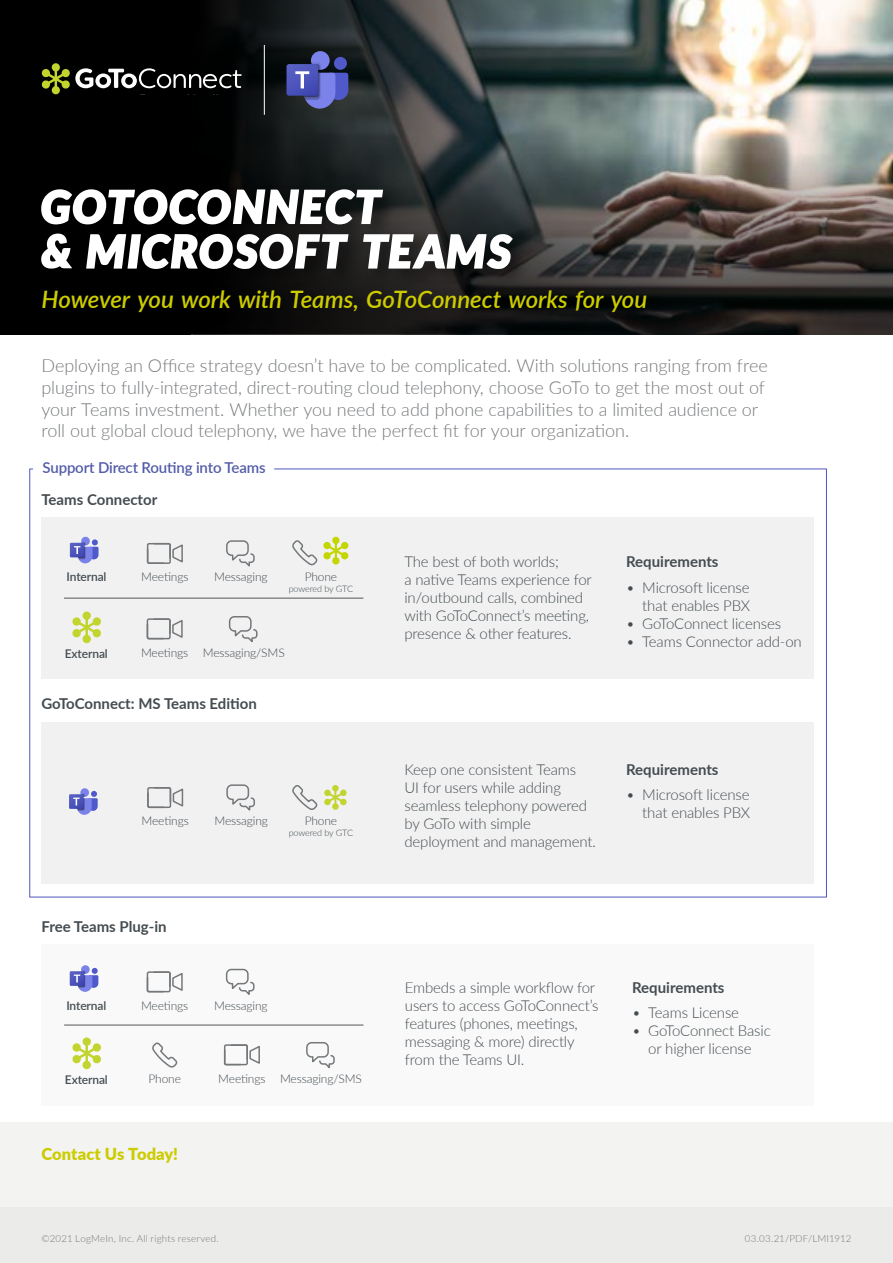
<style>
.page{position:relative;width:893px;height:1263px;background:#fff}
.page>*{position:absolute;margin:0;border:0;box-sizing:border-box;transform-origin:0 0}
.t1{font:800 59.85px/44.5px "Kick Some";letter-spacing:.02em;color:#fff}
.t2{font:italic 600 24px "Lato";letter-spacing:-.005em;color:#cc0}
.t3{font:300 18px/21.6px "Lato";letter-spacing:-.005em;color:#75787b}
.t4{font:900 16.5px "Lato";letter-spacing:.005em;color:#cc0}
.t5{font:300 15px/18px "Lato";letter-spacing:-.01em;color:#444c51}
.t6{font:700 15px "Lato";color:#444c51}
.t7{font:600 15px "Lato";letter-spacing:-.01em;color:#525ba9}
.t8{font:300 12px "Lato";letter-spacing:-.01em;color:#444c51}
.t9{font:600 12px "Lato";letter-spacing:-.01em;color:#444c51}
.t10{font:300 9.75px "Lato";letter-spacing:.02em;color:#75787b}
.t11{font:300 9px "Lato";letter-spacing:-.015em;color:#444c51}
</style>
<div class="page">
<div style="left:0;top:0;width:191px;height:334px;background:#000"></div>
<img style="left:689px;top:0;width:204px;height:154px">
<svg style="left:191px;top:0;width:498px;height:154px;background:#3a4344"></svg>
<svg style="left:191px;top:154px;width:702px;height:180px;background:#474441"></svg>
<div style="left:0;top:1122px;width:893px;height:141px;background:#f3f3f2"></div>
<svg style="left:41px;top:63px;width:200px;height:32px"></svg>
<div style="left:39px;top:183px;width:493px;height:105px;background:#000;opacity:.5"></div>
<div style="left:33px;top:281px;width:631px;height:47px;background:#000;opacity:.5"></div>
<hr style="left:264px;top:45px;width:1px;height:70px;background:#fff">
<div style="left:334px;top:57px;width:13px;height:13px;background:#5059c9;border-radius:50%"></div>
<div style="left:311px;top:51px;width:19px;height:19px;background:#7b83eb;border-radius:50%"></div>
<div style="left:286px;top:64px;width:32px;height:32px;background:#5159bf;border-radius:3px"></div>
<svg style="left:295px;top:63px;width:53px;height:46px"></svg>
<div style="left:42px;top:944px;width:772px;height:162px;background:#f9f9f9"></div>
<svg style="left:72px;top:1037px;width:29px;height:32px"></svg>
<div style="left:81px;top:965px;width:9px;height:9px;background:#7b83eb;border-radius:50%"></div>
<div style="left:70px;top:971px;width:14px;height:15px;background:#5159bf"></div>
<svg style="left:74px;top:968px;width:24px;height:24px"></svg>
<svg style="left:146px;top:971px;width:37px;height:22px"></svg>
<svg style="left:225px;top:968px;width:30px;height:27px"></svg>
<svg style="left:223px;top:1044px;width:37px;height:22px"></svg>
<svg style="left:306px;top:1042px;width:29px;height:27px"></svg>
<svg style="left:152px;top:1042px;width:26px;height:26px"></svg>
<hr style="left:64px;top:1025px;width:299px;height:1px;background:#53565a">
<div style="left:41px;top:517px;width:773px;height:162px;background:#f1f1f1"></div>
<div style="left:41px;top:722px;width:773px;height:162px;background:#f1f1f1"></div>
<svg style="left:72px;top:611px;width:29px;height:32px"></svg>
<svg style="left:81px;top:537px;width:9px;height:8px"></svg>
<div style="left:70px;top:543px;width:15px;height:14px;background:#5159bf"></div>
<svg style="left:74px;top:539px;width:25px;height:24px"></svg>
<svg style="left:146px;top:542px;width:37px;height:22px"></svg>
<svg style="left:226px;top:540px;width:29px;height:27px"></svg>
<svg style="left:146px;top:618px;width:37px;height:22px"></svg>
<svg style="left:228px;top:616px;width:30px;height:27px"></svg>
<div style="left:80px;top:788px;width:9px;height:9px;background:#7b83eb;border-radius:50%"></div>
<div style="left:69px;top:794px;width:15px;height:15px;background:#5159bf"></div>
<svg style="left:73px;top:791px;width:25px;height:24px"></svg>
<svg style="left:147px;top:787px;width:37px;height:22px"></svg>
<svg style="left:226px;top:784px;width:29px;height:27px"></svg>
<svg style="left:292px;top:785px;width:55px;height:25px"></svg>
<hr style="left:274px;top:469px;width:553px;height:1px;background:#4f57be">
<hr style="left:64px;top:598px;width:299px;height:1px;background:#53565a">
<hr style="left:826px;top:469px;width:1px;height:428px;background:#4f57be">
<hr style="left:30px;top:897px;width:797px;height:1px;background:#4f57be">
<hr style="left:30px;top:469px;width:1px;height:428px;background:#4f57be">
<svg style="left:292px;top:537px;width:56px;height:29px"></svg>
<h1 class="t1" style="left:42px;top:182px;width:472px">GOTOCONNECT<br>&amp; MICROSOFT TEAMS</h1>
<h2 class="t2" style="left:41px;top:282px;width:607px">However you work with Teams, GoToConnect works for you</h2>
<p class="t3" style="left:41px;top:355px;width:728px">Deploying an Office strategy doesn’t have to be complicated. With solutions ranging from free plugins to fully-integrated, direct-routing cloud telephony, choose GoTo to get the most out of your Teams investment. Whether you need to add phone capabilities to a limited audience or roll out global cloud telephony, we have the perfect fit for your organization.</p>
<p class="t7" style="left:43px;top:456px;width:225px">Support Direct Routing into Teams</p>
<p class="t6" style="left:41px;top:488px;width:117px">Teams Connector</p>
<p class="t9" style="left:67px;top:568px;width:41px">Internal</p>
<p class="t8" style="left:141px;top:568px;width:49px">Meetings</p>
<p class="t8" style="left:214px;top:568px;width:55px">Messaging</p>
<p class="t8" style="left:305px;top:568px;width:34px">Phone</p>
<p class="t11" style="left:289px;top:582px;width:66px">powered by GTC</p>
<p class="t9" style="left:65px;top:645px;width:44px">External</p>
<p class="t8" style="left:141px;top:644px;width:145px">Meetings Messaging/SMS</p>
<p class="t6" style="left:41px;top:693px;width:217px">GoToConnect: MS Teams Edition</p>
<p class="t8" style="left:142px;top:813px;width:49px">Meetings</p>
<p class="t8" style="left:215px;top:813px;width:55px">Messaging</p>
<p class="t8" style="left:305px;top:813px;width:34px">Phone</p>
<p class="t11" style="left:289px;top:827px;width:66px">powered by GTC</p>
<p class="t6" style="left:41px;top:916px;width:127px">Free Teams Plug-in</p>
<p class="t9" style="left:66px;top:996px;width:41px">Internal</p>
<p class="t9" style="left:65px;top:1070px;width:44px">External</p>
<p class="t8" style="left:141px;top:997px;width:49px">Meetings</p>
<p class="t8" style="left:214px;top:997px;width:55px">Messaging</p>
<p class="t8" style="left:148px;top:1070px;width:34px">Phone</p>
<p class="t8" style="left:218px;top:1070px;width:145px">Meetings Messaging/SMS</p>
<p class="t4" style="left:41px;top:1141px;width:138px">Contact Us Today!</p>
<p class="t5" style="left:404px;top:552px;width:189px">The best of both worlds;<br>a native Teams experience for in/outbound calls, combined with GoToConnect’s meeting, presence &amp; other features.</p>
<p class="t6" style="left:626px;top:551px;width:94px">Requirements</p>
<p class="t5" style="left:626px;top:578px;width:126px;text-align:right">• Microsoft license that enables PBX</p>
<p class="t5" style="left:626px;top:614px;width:156px">• GoToConnect licenses</p>
<p class="t5" style="left:626px;top:632px;width:177px">• Teams Connector add-on</p>
<p class="t5" style="left:404px;top:760px;width:193px">Keep one consistent Teams<br>UI for users while adding seamless telephony powered by GoTo with simple deployment and management.</p>
<p class="t6" style="left:626px;top:758px;width:94px">Requirements</p>
<p class="t5" style="left:626px;top:785px;width:126px;text-align:right">• Microsoft license that enables PBX</p>
<p class="t5" style="left:405px;top:978px;width:195px">Embeds a simple workflow for users to access GoToConnect’s features (phones, meetings, messaging &amp; more) directly from the Teams UI.</p>
<p class="t6" style="left:632px;top:976px;width:94px">Requirements</p>
<p class="t5" style="left:632px;top:1003px;width:108px">• Teams License</p>
<p class="t5" style="left:632px;top:1021px;width:140px;text-align:center">• GoToConnect Basic or higher license</p>
<p class="t10" style="left:41px;top:1232px;width:179px">©2021 LogMeIn, Inc. All rights reserved.</p>
<p class="t10" style="left:745px;top:1232px;width:108px">03.03.21/PDF/LMI1912</p>
</div>
